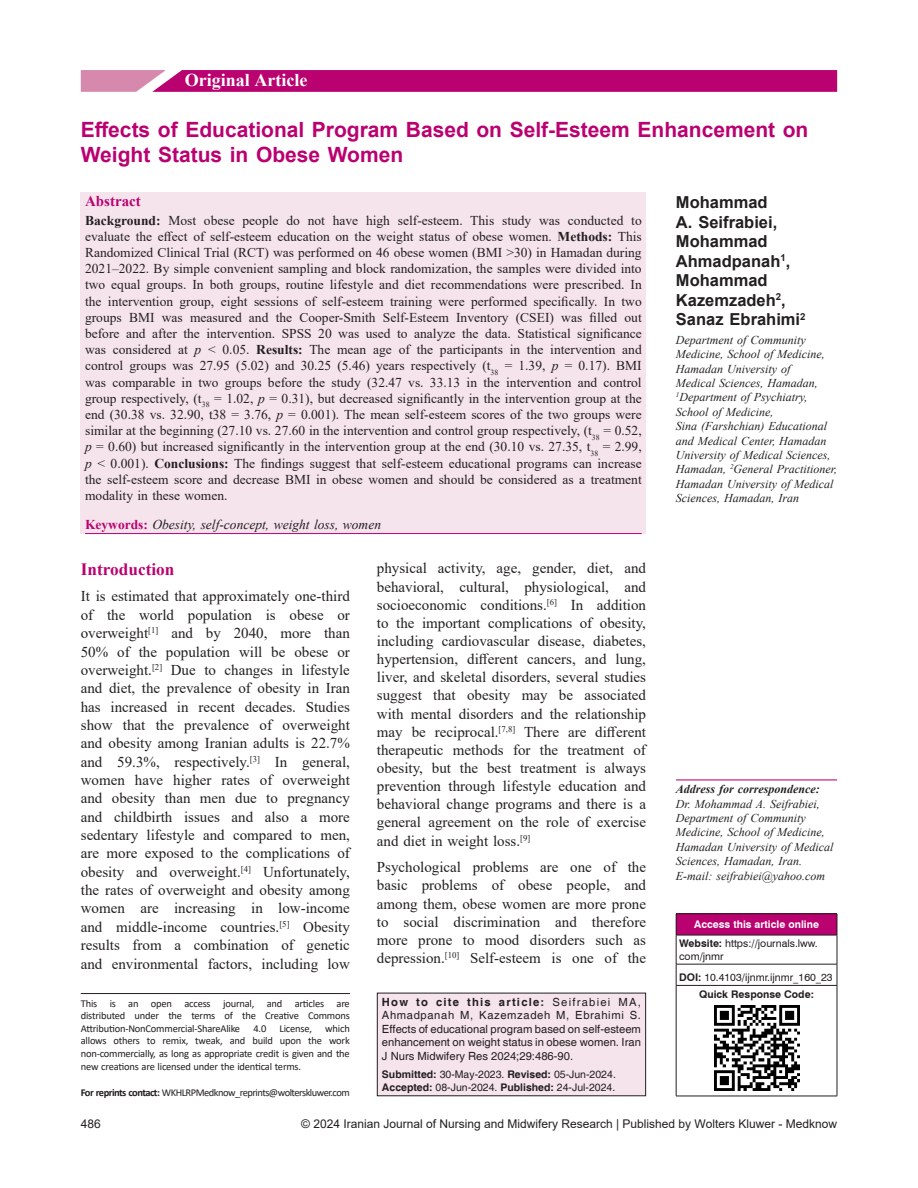
<style>
.page{position:relative;width:918px;height:1188px;background:#fff}
.page>*{position:absolute;margin:0;border:0;box-sizing:border-box;transform-origin:0 0}
.AT{font:700 21px/25.2px "Arial";color:#ba0170}
.AH{font:700 18px "Times New Roman";color:#fff}
.t1{font:700 17.25px "Times New Roman";color:#ba0170}
.AU{font:700 16.5px/19.5px "Arial";color:#231f20}
.TX{font:15px/18.3px "Times New Roman";color:#231f20;text-align:justify}
.ABSH{font:700 15px "Times New Roman";color:#ba0170}
.ABS{font:13.5px/16.2px "Times New Roman";color:#231f20;text-align:justify}
.KWD{font:italic 13.5px "Times New Roman";color:#231f20}
.AFF{font:italic 12px/14.4px "Times New Roman";color:#231f20}
.ADD{font:italic 12px/14.4px "Times New Roman";color:#231f20}
.t2{font:12px "Arial";color:#231f20}
.HTC{font:11.25px/13.5px "Helvetica";color:#231f20;text-align:justify}
.TX-2{font:10.5px/12.6px "Calibri";letter-spacing:-.02em;color:#211d1e;text-align:justify}
.HIS{font:10.5px/13.5px "Helvetica";color:#231f20}
.TX-3{font:10.5px "Calibri";letter-spacing:-.05em;color:#231f20}
.Website{font:10.5px/12.6px "Swiss 721 BT";color:#231f20}
.DOI{font:10.5px "Swiss 721 BT";color:#231f20}
.ATAO{font:700 10.5px "Swiss 721 BT";color:#fff}
.QRC{font:700 10.5px "Swiss 721 BT";color:#231f20}
.s1{font-weight:700}
.s2{font-style:italic}
.s3{font-weight:700;font-style:normal;color:#ba0170}
.s4{font-weight:700;color:#211d1e}
</style>
<div class="page">
<hr style="left:676px;top:779px;width:161px;height:1px;background:#ba0170">
<div style="left:676px;top:914px;width:161px;height:21px;background:#ba0170"></div>
<hr style="left:676px;top:935px;width:161px;height:1px;background:#231f20">
<hr style="left:676px;top:964px;width:161px;height:1px;background:#231f20">
<hr style="left:676px;top:985px;width:161px;height:1px;background:#231f20">
<hr style="left:676px;top:914px;width:161px;height:1px;background:#231f20">
<svg style="left:676px;top:914px;width:1px;height:71px"></svg>
<svg style="left:837px;top:914px;width:1px;height:71px"></svg>
<hr style="left:676px;top:986px;width:1px;height:110px;background:#231f20">
<hr style="left:837px;top:986px;width:1px;height:110px;background:#231f20">
<hr style="left:676px;top:1096px;width:161px;height:1px;background:#231f20">
<img style="left:714px;top:1005px;width:85px;height:85px">
<div style="left:81px;top:192px;width:565px;height:341px;background:#f6e4ec"></div>
<hr style="left:85px;top:533px;width:557px;height:1px;background:#ba0170">
<svg style="left:81px;top:70px;width:756px;height:22px;background:#be157a"></svg>
<div style="left:377px;top:993px;width:269px;height:103px;background:#f6e4ec"></div>
<div style="left:377px;top:993px;width:269px;height:103px;border:1px solid #231f20"></div>
<hr style="left:81px;top:993px;width:269px;height:1px;background:#231f20">
<p class="AH" style="left:185px;top:67px;width:124px">Original Article</p>
<p class="AT" style="left:81px;top:117px;width:729px">Effects of Educational Program Based on Self‑Esteem Enhancement on<br>Weight Status in Obese Women</p>
<p class="ABSH" style="left:85px;top:190px;width:57px">Abstract</p>
<p class="ABS" style="left:85px;top:212px;width:558px"><span class="s1">Background:</span> Most obese people do not have high self‑esteem. This study was conducted to evaluate the effect of self‑esteem education on the weight status of obese women. <span class="s1">Methods:</span> This Randomized Clinical Trial (RCT) was performed on 46 obese women (BMI &gt;30) in Hamadan during 2021–2022. By simple convenient sampling and block randomization, the samples were divided into two equal groups. In both groups, routine lifestyle and diet recommendations were prescribed. In the intervention group, eight sessions of self‑esteem training were performed specifically. In two groups BMI was measured and the Cooper‑Smith Self‑Esteem Inventory (CSEI) was filled out before and after the intervention. SPSS 20 was used to analyze the data. Statistical significance was considered at <span class="s2">p</span> &lt; 0.05. <span class="s1">Results:</span> The mean age of the participants in the intervention and control groups was 27.95 (5.02) and 30.25 (5.46) years respectively (t<sub>38</sub> = 1.39, <span class="s2">p</span> = 0.17). BMI was comparable in two groups before the study (32.47 vs. 33.13 in the intervention and control group respectively, (t<sub>38</sub> = 1.02, <span class="s2">p</span> = 0.31), but decreased significantly in the intervention group at the end (30.38 vs. 32.90, t38 = 3.76, <span class="s2">p</span> = 0.001). The mean self‑esteem scores of the two groups were similar at the beginning (27.10 vs. 27.60 in the intervention and control group respectively, (t<sub>38</sub> = 0.52, <span class="s2">p</span> = 0.60) but increased significantly in the intervention group at the end (30.10 vs. 27.35, t<sub>38</sub> = 2.99, <span class="s2">p</span> &lt; 0.001). <span class="s1">Conclusions:</span> The findings suggest that self‑esteem educational programs can increase the self‑esteem score and decrease BMI in obese women and should be considered as a treatment modality in these women.</p>
<p class="KWD" style="left:85px;top:515px;width:298px"><span class="s3">Keywords:</span> Obesity, self‑concept, weight loss, women</p>
<h1 class="t1" style="left:81px;top:556px;width:95px">Introduction</h1>
<p class="TX" style="left:81px;top:587px;width:271px">It is estimated that approximately one‑third of the world population is obese or overweight<sup>[1]</sup> and by 2040, more than 50% of the population will be obese or overweight.<sup>[2]</sup> Due to changes in lifestyle and diet, the prevalence of obesity in Iran has increased in recent decades. Studies show that the prevalence of overweight and obesity among Iranian adults is 22.7% and 59.3%, respectively.<sup>[3]</sup> In general, women have higher rates of overweight and obesity than men due to pregnancy and childbirth issues and also a more sedentary lifestyle and compared to men, are more exposed to the complications of obesity and overweight.<sup>[4]</sup> Unfortunately, the rates of overweight and obesity among women are increasing in low‑income and middle‑income countries.<sup>[5]</sup> Obesity results from a combination of genetic and environmental factors, including low</p>
<p class="TX-2" style="left:81px;top:997px;width:271px">This is an open access journal, and articles are distributed under the terms of the Creative Commons Attribution‑NonCommercial‑ShareAlike</p>
<p class="TX-2" style="left:81px;top:1022px;width:271px;text-indent:244px">which allows others to remix, tweak, and build upon the work non‑commercially, as long as appropriate credit is given and the new creations are licensed under the identical terms.</p>
<p class="TX-3" style="left:81px;top:1085px;width:270px"><span class="s4">For reprints contact:</span> WKHLRPMedknow_reprints@wolterskluwer.com</p>
<p class="TX-2" style="left:253px;top:1022px;width:14px">4.0</p>
<p class="TX-2" style="left:280px;top:1022px;width:34px">License,</p>
<p class="TX" style="left:377px;top:559px;width:271px">physical activity, age, gender, diet, and behavioral, cultural, physiological, and socioeconomic conditions.<sup>[6]</sup> In addition to the important complications of obesity, including cardiovascular disease, diabetes, hypertension, different cancers, and lung, liver, and skeletal disorders, several studies suggest that obesity may be associated with mental disorders and the relationship may be reciprocal.<sup>[7,8]</sup> There are different therapeutic methods for the treatment of obesity, but the best treatment is always prevention through lifestyle education and behavioral change programs and there is a general agreement on the role of exercise and diet in weight loss.<sup>[9]</sup></p>
<p class="TX" style="left:377px;top:858px;width:271px">Psychological problems are one of the basic problems of obese people, and among them, obese women are more prone to social discrimination and therefore more prone to mood disorders such as depression.<sup>[10]</sup> Self‑esteem is one of the</p>
<p class="HTC" style="left:382px;top:996px;width:261px"><span class="s1">How to cite this article:</span> Seifrabiei MA, Ahmadpanah M, Kazemzadeh M, Ebrahimi S.<br>Effects of educational program based on self‑esteem enhancement on weight status in obese women. Iran J Nurs Midwifery Res 2024;29:486-90.</p>
<p class="HIS" style="left:382px;top:1068px;width:235px"><span class="s1">Submitted:</span> 30-May-2023. <span class="s1">Revised:</span> 05-Jun-2024.<br><span class="s1">Accepted:</span> 08-Jun-2024. <span class="s1">Published:</span> 24-Jul-2024.</p>
<p class="AU" style="left:676px;top:193px;width:131px">Mohammad<br>A. Seifrabiei,<br>Mohammad<br>Ahmadpanah<sup>1</sup>,<br>Mohammad<br>Kazemzadeh<sup>2</sup>,<br>Sanaz Ebrahimi<sup>2</sup></p>
<p class="AFF" style="left:676px;top:332px;width:163px">Department of Community<br>Medicine, School of Medicine,<br>Hamadan University of<br>Medical Sciences, Hamadan,<br><sup>1</sup>Department of Psychiatry,<br>School of Medicine,<br>Sina (Farshchian) Educational and Medical Center, Hamadan<br>University of Medical Sciences,<br>Hamadan, <sup>2</sup>General Practitioner,<br>Hamadan University of Medical<br>Sciences, Hamadan, Iran</p>
<p class="ADD" style="left:676px;top:782px;width:159px"><span class="s1">Address for correspondence:<br></span>Dr. Mohammad A. Seifrabiei,<br>Department of Community<br>Medicine, School of Medicine,<br>Hamadan University of Medical<br>Sciences, Hamadan, Iran.<br>E‑mail: seifrabiei@yahoo.com</p>
<p class="ATAO" style="left:694px;top:917px;width:126px">Access this article online</p>
<p class="Website" style="left:679px;top:937px;width:140px"><span class="s1">Website:</span> https://journals.lww. com/jnmr</p>
<p class="DOI" style="left:679px;top:970px;width:155px"><span class="s1">DOI:</span> 10.4103/ijnmr.ijnmr_160_23</p>
<p class="QRC" style="left:699px;top:987px;width:116px">Quick Response Code:</p>
<p class="t2" style="left:81px;top:1116px;width:22px">486</p>
<p class="t2" style="left:301px;top:1116px;width:537px">© 2024 Iranian Journal of Nursing and Midwifery Research | Published by Wolters Kluwer - Medknow</p>
</div>
